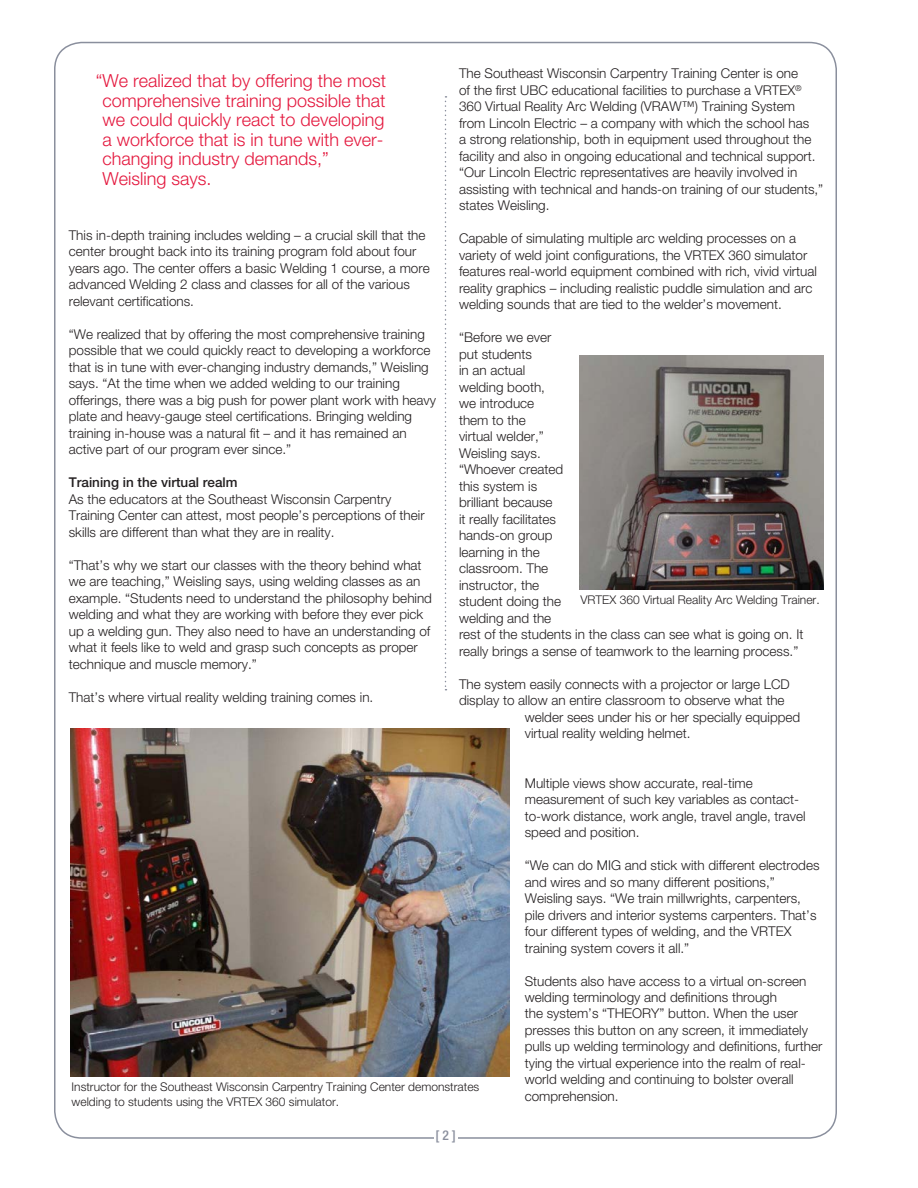
<style>
.page{position:relative;width:918px;height:1188px;background:#fff}
.page>*{position:absolute;margin:0;border:0;box-sizing:border-box;transform-origin:0 0}
.Advantages{font:300 18px/19.5px "Helvetica Neue";color:#e4183e}
._1st_Paragraph{font:300 13.5px/16.5px "Helvetica Neue";color:#231f20}
._1st_Paragraph-2{font:500 13.5px "Helvetica Neue";color:#231f20}
.t1{font:500 condensed 13.5px "Helvetica Neue";color:#8a8f9d}
.t2{font:300 12px/14.4px "Helvetica Neue";color:#231f20}
</style>
<div class="page">
<img style="left:71px;top:729px;width:439px;height:348px">
<svg style="left:445px;top:96px;width:2px;height:594px"></svg>
<img style="left:579px;top:356px;width:244px;height:233px">
<p class="_1st_Paragraph" style="left:459px;top:65px;width:366px">The Southeast Wisconsin Carpentry Training Center is one<br>of the first UBC educational facilities to purchase a VRTEX<sup>® </sup>360 Virtual Reality Arc Welding (VRAW™) Training System from Lincoln Electric – a company with which the school has<br>a strong relationship, both in equipment used throughout the facility and also in ongoing educational and technical support. “Our Lincoln Electric representatives are heavily involved in assisting with technical and hands-on training of our students,” states Weisling.</p>
<p class="_1st_Paragraph" style="left:459px;top:230px;width:359px">Capable of simulating multiple arc welding processes on a variety of weld joint configurations, the VRTEX 360 simulator features real-world equipment combined with rich, vivid virtual reality graphics – including realistic puddle simulation and arc welding sounds that are tied to the welder’s movement.</p>
<p class="_1st_Paragraph" style="left:459px;top:329px;width:346px">“Before we ever<br>put students<br>in an actual<br>welding booth,<br>we introduce<br>them to the<br>virtual welder,”<br>Weisling says.<br>“Whoever created<br>this system is<br>brilliant because<br>it really facilitates<br>hands-on group<br>learning in the<br>classroom. The<br>instructor, the<br>student doing the<br>welding and the<br>rest of the students in the class can see what is going on. It really brings a sense of teamwork to the learning process.”</p>
<p class="_1st_Paragraph" style="left:459px;top:675px;width:332px">The system easily connects with a projector or large LCD</p>
<p class="_1st_Paragraph" style="left:459px;top:692px;width:327px">display to allow an entire classroom to observe what the</p>
<p class="_1st_Paragraph" style="left:525px;top:708px;width:277px">welder sees under his or her specially equipped</p>
<p class="_1st_Paragraph" style="left:525px;top:725px;width:167px">virtual reality welding helmet.</p>
<p class="_1st_Paragraph" style="left:525px;top:774px;width:282px">Multiple views show accurate, real-time measurement of such key variables as contact&shy;to-work distance, work angle, travel angle, travel speed and position.</p>
<p class="_1st_Paragraph" style="left:525px;top:857px;width:296px">“We can do MIG and stick with different electrodes and wires and so many different positions,” Weisling says. “We train millwrights, carpenters, pile drivers and interior systems carpenters. That’s four different types of welding, and the VRTEX training system covers it all.”</p>
<p class="_1st_Paragraph" style="left:525px;top:972px;width:299px">Students also have access to a virtual on-screen welding terminology and definitions through<br>the system’s “THEORY” button. When the user presses this button on any screen, it immediately pulls up welding terminology and definitions, further tying the virtual experience into the realm of real&shy;world welding and continuing to bolster overall comprehension.</p>
<p class="Advantages" style="left:103px;top:71px;width:285px;text-indent:-7px">“We realized that by offering the most comprehensive training possible that we could quickly react to developing a workforce that is in tune with ever&shy;changing industry demands,”<br>Weisling says.</p>
<p class="_1st_Paragraph" style="left:69px;top:226px;width:362px">This in-depth training includes welding – a crucial skill that the center brought back into its training program fold about four years ago. The center offers a basic Welding 1 course, a more advanced Welding 2 class and classes for all of the various relevant certifications.</p>
<p class="_1st_Paragraph" style="left:69px;top:325px;width:369px">“We realized that by offering the most comprehensive training possible that we could quickly react to developing a workforce that is in tune with ever-changing industry demands,” Weisling says. “At the time when we added welding to our training offerings, there was a big push for power plant work with heavy plate and heavy-gauge steel certifications. Bringing welding training in-house was a natural fit – and it has remained an active part of our program ever since.”</p>
<p class="_1st_Paragraph-2" style="left:69px;top:474px;width:170px">Training in the virtual realm</p>
<p class="_1st_Paragraph" style="left:69px;top:490px;width:357px">As the educators at the Southeast Wisconsin Carpentry<br>Training Center can attest, most people’s perceptions of their skills are different than what they are in reality.</p>
<p class="_1st_Paragraph" style="left:69px;top:556px;width:365px">“That’s why we start our classes with the theory behind what we are teaching,” Weisling says, using welding classes as an example. “Students need to understand the philosophy behind welding and what they are working with before they ever pick up a welding gun. They also need to have an understanding of what it feels like to weld and grasp such concepts as proper technique and muscle memory.”</p>
<p class="_1st_Paragraph" style="left:69px;top:688px;width:306px">That’s where virtual reality welding training comes in.</p>
<p class="t2" style="left:581px;top:592px;width:241px">VRTEX 360 Virtual Reality Arc Welding Trainer.</p>
<p class="t2" style="left:72px;top:1080px;width:409px">Instructor for the Southeast Wisconsin Carpentry Training Center demonstrates welding to students using the VRTEX 360 simulator.</p>
<p class="t1" style="left:436px;top:1127px;width:22px">[ 2 ]</p>
</div>
